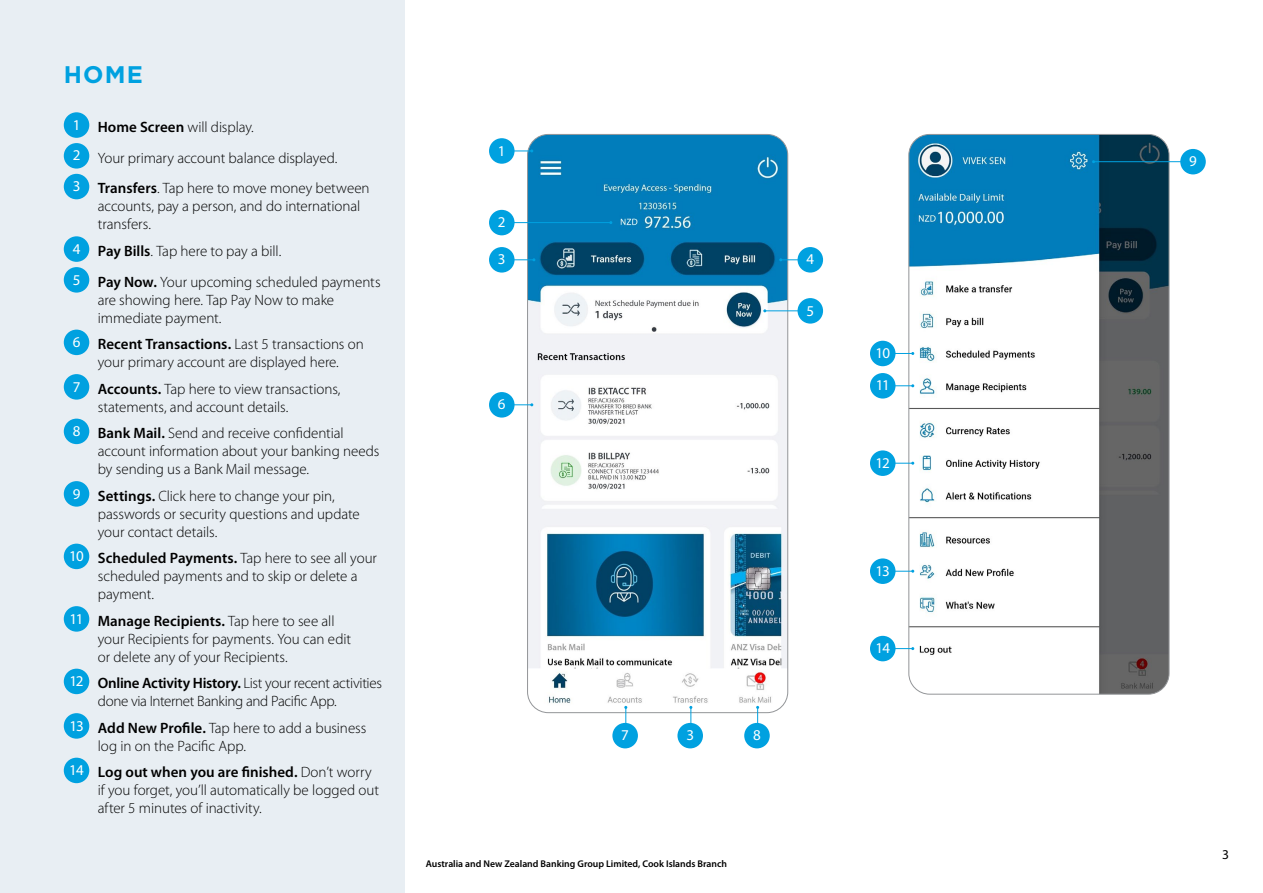
<style>
.page{position:relative;width:1263px;height:893px;background:#fff}
.page>*{position:absolute;margin:0;border:0;box-sizing:border-box;transform-origin:0 0}
._15_Broch_Head_1_A4{font:700 24px "Gotham";color:#00a1e0}
.Body_10_12{font:300 15px/18px "Myriad Pro";letter-spacing:-.005em;color:#000}
.Body_10_12-2{font:300 15px/18px "Myriad Pro";letter-spacing:-.025em;color:#000}
.Body_10_12-3{font:15px "Myriad Pro";letter-spacing:-.07em;color:#fff}
.t1{font:13.5px "Myriad Pro";color:#000}
.t2{font:600 9.75px "Myriad Pro";color:#000}
.s1{font-weight:600}
</style>
<div class="page">
<div style="left:0;top:0;width:404px;height:893px;background:#e8eef3"></div>
<div style="left:64px;top:112px;width:25px;height:26px;background:#00a1e0;border-radius:50%"></div>
<div style="left:64px;top:143px;width:25px;height:26px;background:#00a1e0;border-radius:50%"></div>
<div style="left:64px;top:174px;width:25px;height:25px;background:#00a1e0;border-radius:50%"></div>
<div style="left:64px;top:236px;width:25px;height:26px;background:#00a1e0;border-radius:50%"></div>
<div style="left:64px;top:267px;width:25px;height:26px;background:#00a1e0;border-radius:50%"></div>
<div style="left:64px;top:330px;width:25px;height:25px;background:#00a1e0;border-radius:50%"></div>
<div style="left:64px;top:374px;width:25px;height:26px;background:#00a1e0;border-radius:50%"></div>
<div style="left:64px;top:419px;width:25px;height:25px;background:#00a1e0;border-radius:50%"></div>
<div style="left:64px;top:481px;width:25px;height:26px;background:#00a1e0;border-radius:50%"></div>
<div style="left:64px;top:544px;width:25px;height:25px;background:#00a1e0;border-radius:50%"></div>
<div style="left:64px;top:606px;width:25px;height:26px;background:#00a1e0;border-radius:50%"></div>
<div style="left:64px;top:669px;width:25px;height:25px;background:#00a1e0;border-radius:50%"></div>
<div style="left:64px;top:713px;width:25px;height:26px;background:#00a1e0;border-radius:50%"></div>
<div style="left:64px;top:758px;width:25px;height:25px;background:#00a1e0;border-radius:50%"></div>
<img style="left:527px;top:134px;width:261px;height:574px">
<div style="left:527px;top:134px;width:261px;height:579px;border:1px solid #939598;border-radius:21px"></div>
<svg style="left:514px;top:258px;width:21px;height:3px"></svg>
<div style="left:489px;top:247px;width:25px;height:26px;background:#00a1e0;border-radius:50%"></div>
<hr style="left:512px;top:222px;width:99px;height:1px;background:#00a1e0">
<div style="left:489px;top:210px;width:25px;height:25px;background:#00a1e0;border-radius:50%"></div>
<svg style="left:514px;top:403px;width:19px;height:3px"></svg>
<div style="left:489px;top:392px;width:25px;height:26px;background:#00a1e0;border-radius:50%"></div>
<svg style="left:514px;top:149px;width:19px;height:3px"></svg>
<div style="left:489px;top:138px;width:25px;height:26px;background:#00a1e0;border-radius:50%"></div>
<svg style="left:779px;top:258px;width:18px;height:3px"></svg>
<div style="left:797px;top:247px;width:26px;height:26px;background:#00a1e0;border-radius:50%"></div>
<svg style="left:689px;top:706px;width:3px;height:17px"></svg>
<div style="left:677px;top:723px;width:26px;height:25px;background:#00a1e0;border-radius:50%"></div>
<svg style="left:624px;top:706px;width:3px;height:17px"></svg>
<div style="left:612px;top:723px;width:26px;height:25px;background:#00a1e0;border-radius:50%"></div>
<svg style="left:756px;top:706px;width:3px;height:17px"></svg>
<div style="left:744px;top:723px;width:26px;height:25px;background:#00a1e0;border-radius:50%"></div>
<hr style="left:765px;top:310px;width:35px;height:1px;background:#00a1e0">
<div style="left:797px;top:298px;width:26px;height:26px;background:#00a1e0;border-radius:50%"></div>
<img style="left:910px;top:134px;width:259px;height:560px">
<div style="left:908px;top:134px;width:261px;height:560px;border:1px solid #939598;border-radius:21px"></div>
<svg style="left:895px;top:352px;width:19px;height:3px"></svg>
<div style="left:870px;top:341px;width:25px;height:25px;background:#00a1e0;border-radius:50%"></div>
<svg style="left:895px;top:384px;width:19px;height:3px"></svg>
<div style="left:870px;top:373px;width:25px;height:26px;background:#00a1e0;border-radius:50%"></div>
<svg style="left:895px;top:462px;width:19px;height:3px"></svg>
<div style="left:870px;top:450px;width:25px;height:26px;background:#00a1e0;border-radius:50%"></div>
<svg style="left:895px;top:570px;width:19px;height:3px"></svg>
<div style="left:870px;top:558px;width:25px;height:26px;background:#00a1e0;border-radius:50%"></div>
<svg style="left:895px;top:647px;width:19px;height:3px"></svg>
<div style="left:870px;top:636px;width:25px;height:25px;background:#00a1e0;border-radius:50%"></div>
<hr style="left:1093px;top:161px;width:91px;height:1px;background:#00a1e0">
<div style="left:1180px;top:149px;width:26px;height:25px;background:#00a1e0;border-radius:50%"></div>
<p class="_15_Broch_Head_1_A4" style="left:64px;top:59px;width:81px">HOME</p>
<p class="Body_10_12-3" style="left:73px;top:115px;width:9px">1</p>
<p class="Body_10_12" style="left:98px;top:118px;width:158px"><span class="s1">Home Screen</span> will display.</p>
<p class="Body_10_12-3" style="left:73px;top:146px;width:9px">2</p>
<p class="Body_10_12" style="left:98px;top:148px;width:241px">Your primary account balance displayed.</p>
<p class="Body_10_12-3" style="left:73px;top:177px;width:9px">3</p>
<p class="Body_10_12" style="left:98px;top:179px;width:273px"><span class="s1">Transfers</span>. Tap here to move money between accounts, pay a person, and do international transfers.</p>
<p class="Body_10_12-3" style="left:73px;top:239px;width:9px">4</p>
<p class="Body_10_12" style="left:98px;top:242px;width:185px"><span class="s1">Pay Bills</span>. Tap here to pay a bill.</p>
<p class="Body_10_12-3" style="left:73px;top:270px;width:9px">5</p>
<p class="Body_10_12" style="left:98px;top:272px;width:284px"><span class="s1">Pay Now.</span> Your upcoming scheduled payments are showing here. Tap Pay Now to make immediate payment.</p>
<p class="Body_10_12-3" style="left:73px;top:333px;width:9px">6</p>
<p class="Body_10_12" style="left:98px;top:335px;width:268px"><span class="s1">Recent Transactions.</span> Last 5 transactions on your primary account are displayed here.</p>
<p class="Body_10_12-3" style="left:73px;top:377px;width:9px">7</p>
<p class="Body_10_12" style="left:98px;top:379px;width:244px"><span class="s1">Accounts.</span> Tap here to view transactions, statements, and account details.</p>
<p class="Body_10_12-3" style="left:73px;top:422px;width:9px">8</p>
<p class="Body_10_12" style="left:98px;top:424px;width:283px"><span class="s1">Bank Mail.</span> Send and receive confidential account information about your banking needs by sending us a Bank Mail message.</p>
<p class="Body_10_12-3" style="left:73px;top:484px;width:9px">9</p>
<p class="Body_10_12" style="left:98px;top:486px;width:263px"><span class="s1">Settings.</span> Click here to change your pin, passwords or security questions and update your contact details.</p>
<p class="Body_10_12-3" style="left:69px;top:547px;width:16px">10</p>
<p class="Body_10_12" style="left:98px;top:549px;width:281px"><span class="s1">Scheduled Payments.</span> Tap here to see all your scheduled payments and to skip or delete a payment.</p>
<p class="Body_10_12-3" style="left:70px;top:609px;width:15px">11</p>
<p class="Body_10_12" style="left:98px;top:611px;width:255px"><span class="s1">Manage Recipients.</span> Tap here to see all your Recipients for payments. You can edit or delete any of your Recipients.</p>
<p class="Body_10_12-3" style="left:69px;top:672px;width:16px">12</p>
<p class="Body_10_12-2" style="left:98px;top:674px;width:286px"><span class="s1">Online Activity History.</span> List your recent activities done via Internet Banking and Pacific App.</p>
<p class="Body_10_12-3" style="left:69px;top:716px;width:16px">13</p>
<p class="Body_10_12" style="left:98px;top:718px;width:270px"><span class="s1">Add New Profile.</span> Tap here to add a business log in on the Pacific App.</p>
<p class="Body_10_12-3" style="left:69px;top:761px;width:16px">14</p>
<p class="Body_10_12" style="left:98px;top:763px;width:283px"><span class="s1">Log out when you are finished.</span> Don’t worry if you forget, you’ll automatically be logged out after 5 minutes of inactivity.</p>
<p class="Body_10_12-3" style="left:498px;top:141px;width:9px">1</p>
<p class="Body_10_12-3" style="left:498px;top:213px;width:9px">2</p>
<p class="Body_10_12-3" style="left:498px;top:250px;width:9px">3</p>
<p class="Body_10_12-3" style="left:498px;top:395px;width:9px">6</p>
<p class="Body_10_12-3" style="left:621px;top:726px;width:9px">7</p>
<p class="Body_10_12-3" style="left:686px;top:726px;width:9px">3</p>
<p class="Body_10_12-3" style="left:753px;top:726px;width:9px">8</p>
<p class="t2" style="left:426px;top:858px;width:303px">Australia and New Zealand Banking Group Limited, Cook Islands Branch</p>
<p class="Body_10_12-3" style="left:806px;top:250px;width:9px">4</p>
<p class="Body_10_12-3" style="left:806px;top:301px;width:9px">5</p>
<p class="Body_10_12-3" style="left:875px;top:344px;width:16px">10</p>
<p class="Body_10_12-3" style="left:876px;top:376px;width:15px">11</p>
<p class="Body_10_12-3" style="left:876px;top:454px;width:16px">12</p>
<p class="Body_10_12-3" style="left:875px;top:562px;width:16px">13</p>
<p class="Body_10_12-3" style="left:875px;top:639px;width:16px">14</p>
<p class="Body_10_12-3" style="left:1189px;top:152px;width:9px">9</p>
<p class="t1" style="left:1222px;top:846px;width:8px">3</p>
</div>
